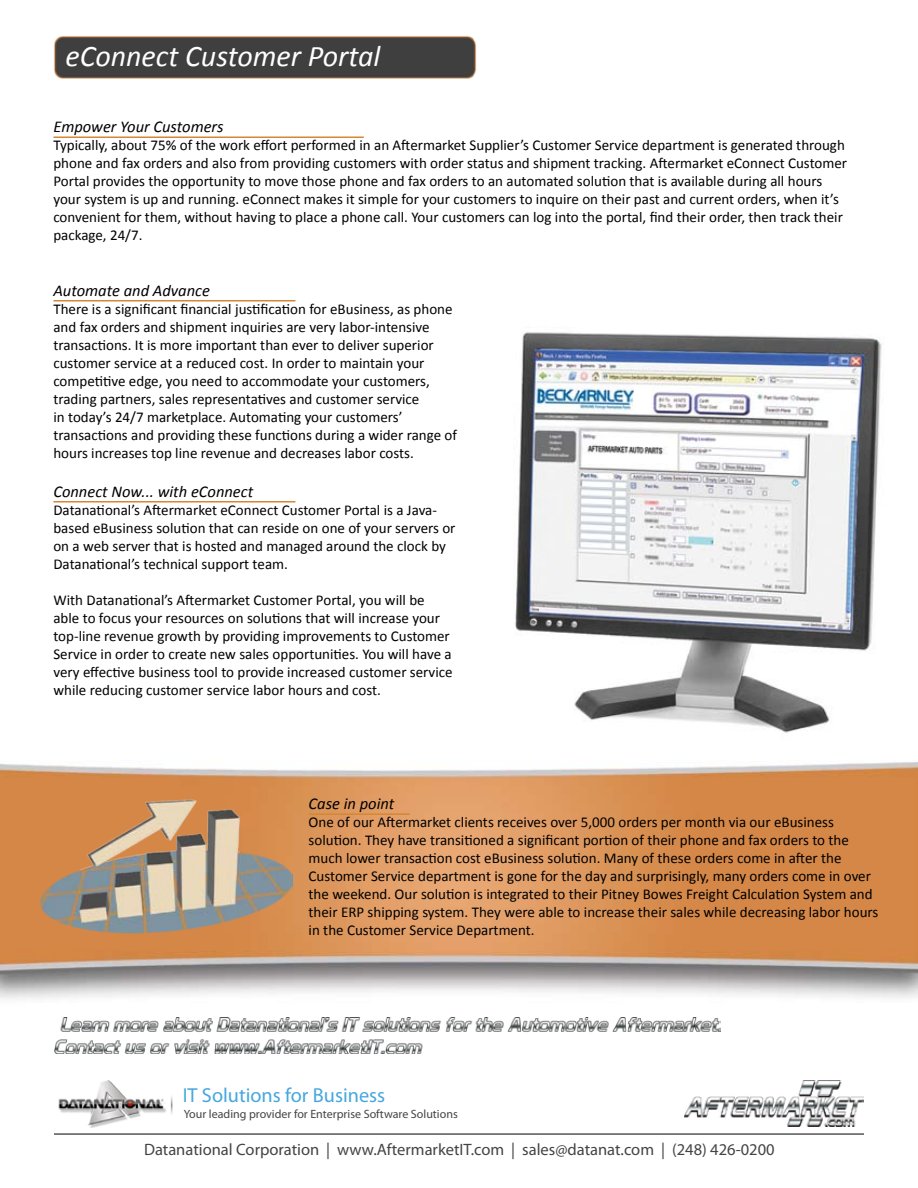
<style>
.page{position:relative;width:918px;height:1188px;background:#fff}
.page>*{position:absolute;margin:0;border:0;box-sizing:border-box;transform-origin:0 0}
.t1{font:italic 30px "Calibri";color:#fff}
.t2{font:20.25px "Myriad Pro";color:#46a7de}
.t3{font:16.5px "Myriad Pro";color:#444}
.t4{font:italic 16.5px "Calibri";color:#000}
.t5{font:15px/18px "Calibri";color:#000}
.t6{font:12px "Myriad Pro";color:#444}
</style>
<div class="page">
<hr style="left:54px;top:1134px;width:810px;height:1px;background:#000">
<img style="left:58px;top:1080px;width:115px;height:48px">
<hr style="left:53px;top:136px;width:311px;height:2px;background:#d48734">
<hr style="left:54px;top:300px;width:241px;height:2px;background:#d48734">
<hr style="left:53px;top:501px;width:242px;height:1px;background:#d48734">
<img style="left:54px;top:36px;width:423px;height:43px">
<img style="left:0;top:762px;width:918px;height:237px">
<hr style="left:309px;top:813px;width:101px;height:2px;background:#d48734">
<img style="left:515px;top:332px;width:367px;height:401px">
<img style="left:37px;top:794px;width:255px;height:145px">
<img style="left:685px;top:1080px;width:179px;height:47px">
<img style="left:54px;top:1017px;width:666px;height:37px">
<h1 class="t1" style="left:65px;top:37px;width:317px">eConnect Customer Portal</h1>
<p class="t4" style="left:53px;top:117px;width:172px">Empower Your Customers</p>
<p class="t5" style="left:53px;top:136px;width:795px">Typically, about 75% of the work effort performed in an Aftermarket Supplier’s Customer Service department is generated through phone and fax orders and also from providing customers with order status and shipment tracking. Aftermarket eConnect Customer Portal provides the opportunity to move those phone and fax orders to an automated solution that is available during all hours your system is up and running. eConnect makes it simple for your customers to inquire on their past and current orders, when it’s convenient for them, without having to place a phone call. Your customers can log into the portal, find their order, then track their package, 24/7.</p>
<p class="t4" style="left:53px;top:280px;width:158px">Automate and Advance</p>
<p class="t5" style="left:53px;top:299px;width:405px">There is a significant financial justification for eBusiness, as phone and fax orders and shipment inquiries are very labor-intensive transactions. It is more important than ever to deliver superior customer service at a reduced cost. In order to maintain your competitive edge, you need to accommodate your customers, trading partners, sales representatives and customer service<br>in today’s 24/7 marketplace. Automating your customers’ transactions and providing these functions during a wider range of hours increases top line revenue and decreases labor costs.</p>
<p class="t4" style="left:53px;top:482px;width:201px">Connect Now... with eConnect</p>
<p class="t5" style="left:53px;top:501px;width:404px">Datanational’s Aftermarket eConnect Customer Portal is a Java&shy;based eBusiness solution that can reside on one of your servers or on a web server that is hosted and managed around the clock by Datanational’s technical support team.</p>
<p class="t5" style="left:53px;top:591px;width:401px">With Datanational’s Aftermarket Customer Portal, you will be able to focus your resources on solutions that will increase your top-line revenue growth by providing improvements to Customer Service in order to create new sales opportunities. You will have a very effective business tool to provide increased customer service while reducing customer service labor hours and cost.</p>
<p class="t4" style="left:309px;top:794px;width:87px">Case in point</p>
<p class="t5" style="left:309px;top:813px;width:571px">One of our Aftermarket clients receives over 5,000 orders per month via our eBusiness solution. They have transitioned a significant portion of their phone and fax orders to the much lower transaction cost eBusiness solution. Many of these orders come in after the Customer Service department is gone for the day and surprisingly, many orders come in over the weekend. Our solution is integrated to their Pitney Bowes Freight Calculation System and their ERP shipping system. They were able to increase their sales while decreasing labor hours in the Customer Service Department.</p>
<h2 class="t2" style="left:183px;top:1082px;width:204px">IT Solutions for Business</h2>
<p class="t6" style="left:184px;top:1107px;width:276px">Your leading provider for Enterprise Software Solutions</p>
<p class="t3" style="left:144px;top:1139px;width:632px">Datanational Corporation | www.AftermarketIT.com | sales@datanat.com | (248) 426-0200</p>
</div>
